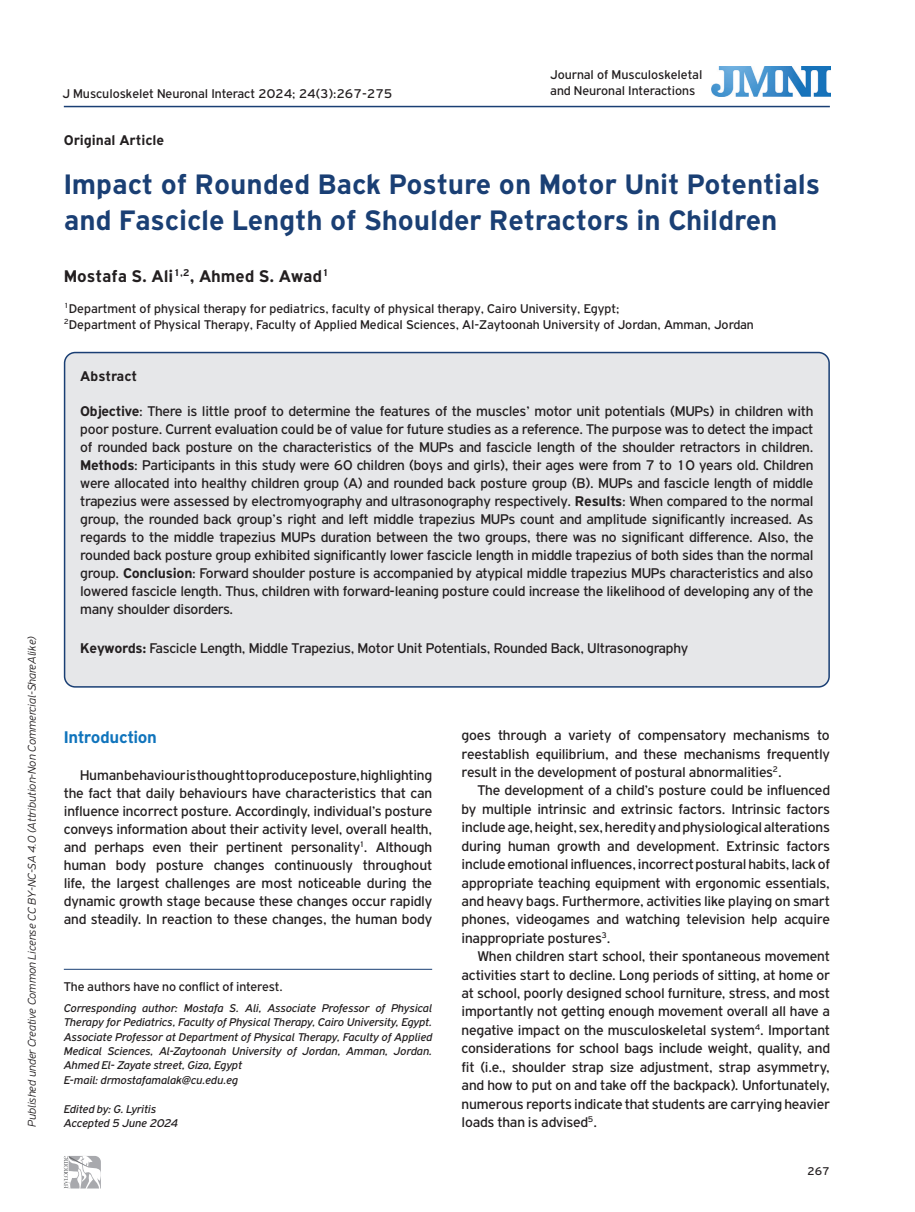
<style>
.page{position:relative;width:915px;height:1212px;background:#fff}
.page>*{position:absolute;margin:0;border:0;box-sizing:border-box;transform-origin:0 0}
.BASIC_TITLE{font:700 30px/36px "PF Highway Gothic";color:#1a3f74}
.AUTHOR{font:700 18px "PF Highway Gothic";color:#231f20}
.TITLE_BOLD{font:700 18px "PF Highway Gothic";letter-spacing:-.02em;color:#1074bc}
.TEXT_BASIC{font:15px/18.5px "PF Highway Gothic";letter-spacing:-.01em;color:#231f20;text-align:justify}
.TEXT_ABSTRACT{font:15px/18px "PF Highway Gothic";letter-spacing:-.015em;color:#231f20;text-align:justify}
.TEXT_KEYWORDS{font:15px "PF Highway Gothic";letter-spacing:-.015em;color:#231f20}
.TYPE_OF_ARTICLE{font:700 15px "PF Highway Gothic";color:#231f20}
.TITLE_ABSTRACT{font:700 15px "PF Highway Gothic";color:#231f20}
.TITLE_ADDRESS{font:13.5px "PF Highway Gothic";color:#231f20}
.CONFLICT_OF_INTEREST{font:13.5px "PF Highway Gothic";letter-spacing:-.01em;color:#231f20}
.CORRESPONDING_AUTHOR{font:italic 12px/14.4px "PF Highway Gothic";letter-spacing:-.01em;color:#231f20;text-align:justify}
.t1{font:italic 300 12px "PF Highway Gothic";color:#231f20}
.t2{font:12px "PF Highway Gothic";color:#231f20}
.s1{font-weight:700}
</style>
<div class="page">
<hr style="left:64px;top:106px;width:765px;height:1px;background:#1a3f74">
<div style="left:65px;top:352px;width:763px;height:335px;background:#e6e7e9;border-radius:11px"></div>
<div style="left:64px;top:352px;width:765px;height:336px;border:2px solid #1a3f74;border-radius:11px"></div>
<hr style="left:64px;top:969px;width:368px;height:1px;background:#1a3f74">
<img style="left:711px;top:66px;width:118px;height:31px">
<svg style="left:64px;top:1156px;width:37px;height:33px"></svg>
<p class="t1" style="left:25px;top:1127px;width:492px;rotate:-90deg">Published under Creative Common License CC BY-NC-SA 4.0 (Attribution-Non Commercial-ShareAlike)</p>
<p class="TITLE_ADDRESS" style="left:550px;top:67px;width:153px">Journal of Musculoskeletal</p>
<p class="TITLE_ADDRESS" style="left:62px;top:86px;width:331px">J Musculoskelet Neuronal Interact 2024; 24(3):267-275</p>
<p class="TITLE_ADDRESS" style="left:550px;top:83px;width:146px">and Neuronal Interactions</p>
<p class="TYPE_OF_ARTICLE" style="left:64px;top:132px;width:102px">Original Article</p>
<p class="BASIC_TITLE" style="left:64px;top:166px;width:757px">Impact of Rounded Back Posture on Motor Unit Potentials and Fascicle Length of Shoulder Retractors in Children</p>
<p class="AUTHOR" style="left:64px;top:267px;width:266px">Mostafa S. Ali<sup>1,2</sup>, Ahmed S. Awad<sup>1</sup></p>
<p class="TITLE_ADDRESS" style="left:64px;top:301px;width:557px"><sup>1</sup>Department of physical therapy for pediatrics, faculty of physical therapy, Cairo University, Egypt;</p>
<p class="TITLE_ADDRESS" style="left:64px;top:317px;width:691px"><sup>2</sup>Department of Physical Therapy, Faculty of Applied Medical Sciences, Al-Zaytoonah University of Jordan, Amman, Jordan</p>
<p class="TITLE_ABSTRACT" style="left:80px;top:368px;width:58px">Abstract</p>
<p class="TEXT_ABSTRACT" style="left:80px;top:402px;width:734px"><span class="s1">Objective</span>: There is little proof to determine the features of the muscles’ motor unit potentials (MUPs) in children with poor posture. Current evaluation could be of value for future studies as a reference. The purpose was to detect the impact of rounded back posture on the characteristics of the MUPs and fascicle length of the shoulder retractors in children.<br><span class="s1">Methods</span>: Participants in this study were 60 children (boys and girls), their ages were from 7 to 10 years old. Children were allocated into healthy children group (A) and rounded back posture group (B). MUPs and fascicle length of middle trapezius were assessed by electromyography and ultrasonography respectively. <span class="s1">Results</span>: When compared to the normal group, the rounded back group’s right and left middle trapezius MUPs count and amplitude significantly increased. As regards to the middle trapezius MUPs duration between the two groups, there was no significant difference. Also, the rounded back posture group exhibited significantly lower fascicle length in middle trapezius of both sides than the normal group. <span class="s1">Conclusion</span>: Forward shoulder posture is accompanied by atypical middle trapezius MUPs characteristics and also lowered fascicle length. Thus, children with forward-leaning posture could increase the likelihood of developing any of the many shoulder disorders.</p>
<p class="TEXT_KEYWORDS" style="left:80px;top:640px;width:609px"><span class="s1">Keywords:</span> Fascicle Length, Middle Trapezius, Motor Unit Potentials, Rounded Back, Ultrasonography</p>
<p class="TITLE_BOLD" style="left:64px;top:727px;width:95px">Introduction</p>
<p class="TEXT_BASIC" style="left:64px;top:766px;width:370px;line-height:18px;text-indent:16px">Human behaviour is thought to produce posture, highlighting the fact that daily behaviours have characteristics that can influence incorrect posture. Accordingly, individual’s posture conveys information about their activity level, overall health, and perhaps even their pertinent personality<sup>1</sup>. Although human body posture changes continuously throughout life, the largest challenges are most noticeable during the dynamic growth stage because these changes occur rapidly and steadily. In reaction to these changes, the human body</p>
<p class="CONFLICT_OF_INTEREST" style="left:64px;top:979px;width:220px">The authors have no conflict of interest.</p>
<p class="CORRESPONDING_AUTHOR" style="left:64px;top:1000px;width:370px">Corresponding author: Mostafa S. Ali, Associate Professor of Physical Therapy for Pediatrics, Faculty of Physical Therapy, Cairo University, Egypt.<br>Associate Professor at Department of Physical Therapy, Faculty of Applied Medical Sciences, Al-Zaytoonah University of Jordan, Amman, Jordan.<br>Ahmed El- Zayate street, Giza, Egypt</p>
<p class="CORRESPONDING_AUTHOR" style="left:64px;top:1072px;width:175px">E-mail: drmostafamalak@cu.edu.eg</p>
<p class="CORRESPONDING_AUTHOR" style="left:64px;top:1101px;width:94px">Edited by: G. Lyritis</p>
<p class="CORRESPONDING_AUTHOR" style="left:64px;top:1116px;width:116px">Accepted 5 June 2024</p>
<p class="TEXT_BASIC" style="left:461px;top:726px;width:369px">goes through a variety of compensatory mechanisms to reestablish equilibrium, and these mechanisms frequently result in the development of postural abnormalities<sup>2</sup>.</p>
<p class="TEXT_BASIC" style="left:461px;top:781px;width:370px;text-indent:16px">The development of a child’s posture could be influenced by multiple intrinsic and extrinsic factors. Intrinsic factors include age, height, sex, heredity and physiological alterations during human growth and development. Extrinsic factors include emotional influences, incorrect postural habits, lack of appropriate teaching equipment with ergonomic essentials, and heavy bags. Furthermore, activities like playing on smart phones, videogames and watching television help acquire inappropriate postures<sup>3</sup>.</p>
<p class="TEXT_BASIC" style="left:461px;top:947px;width:370px;text-indent:16px">When children start school, their spontaneous movement activities start to decline. Long periods of sitting, at home or at school, poorly designed school furniture, stress, and most importantly not getting enough movement overall all have a negative impact on the musculoskeletal system<sup>4</sup>. Important considerations for school bags include weight, quality, and fit (i.e., shoulder strap size adjustment, strap asymmetry, and how to put on and take off the backpack). Unfortunately, numerous reports indicate that students are carrying heavier loads than is advised<sup>5</sup>.</p>
<p class="t2" style="left:806px;top:1165px;width:24px">267</p>
</div>
